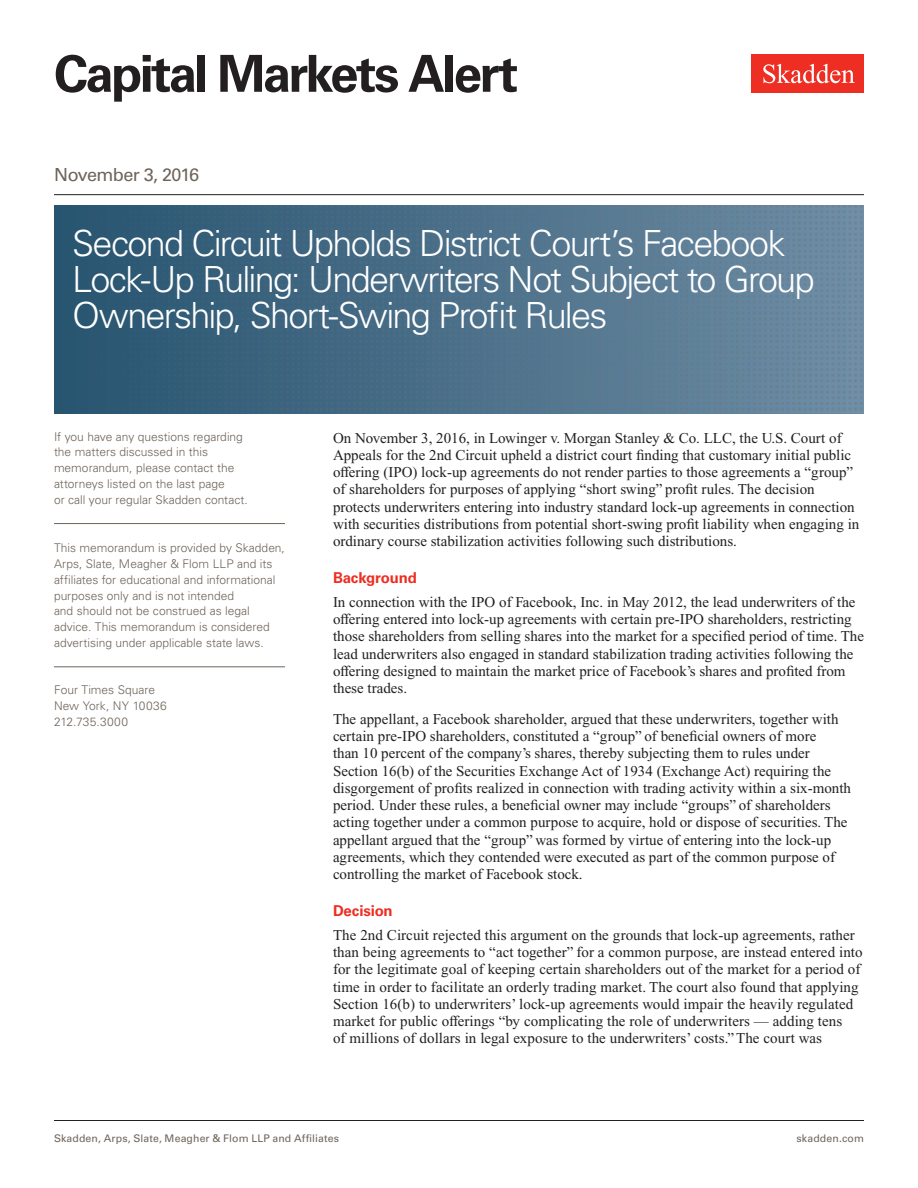
<style>
.page{position:relative;width:918px;height:1188px;background:#fff}
.page>*{position:absolute;margin:0;border:0;box-sizing:border-box;transform-origin:0 0}
.Title_Style_Capital{font:700 51px "Univers LT Std";letter-spacing:-.05em;color:#231f20}
.Title_Capital_Market{font:300 36px/36px "Univers LT Std";letter-spacing:-.045em;color:#fff}
.Date{font:18px "Univers LT Std";letter-spacing:-.035em;color:#6f645a}
.Main_Body{font:15px/17.2px "Times New Roman PS Std";color:#231f20}
.First_Level_Heading{font:700 15px "Univers LT Std";letter-spacing:-.015em;color:#ee2e22}
.Sidebar_body_rule_be{font:300 12px/15.8px "Univers LT Std";color:#6f645a}
.Firm_Address{font:300 12px/15.8px "Univers LT Std";color:#6f645a}
.t1{font:10.5px "Univers LT Std";letter-spacing:.01em;color:#6f645a}
</style>
<div class="page">
<div style="left:752px;top:54px;width:112px;height:39px;background:#ee2e22"></div>
<svg style="left:763px;top:64px;width:92px;height:19px"></svg>
<hr style="left:54px;top:1120px;width:810px;height:1px;background:#231f20">
<hr style="left:54px;top:194px;width:810px;height:1px;background:#231f20">
<hr style="left:54px;top:523px;width:231px;height:1px;background:#6f645a">
<hr style="left:54px;top:666px;width:231px;height:1px;background:#6f645a">
<img style="left:54px;top:206px;width:810px;height:208px">
<h1 class="Title_Style_Capital" style="left:54px;top:44px;width:466px">Capital Markets Alert</h1>
<p class="Date" style="left:54px;top:164px;width:147px">November 3, 2016</p>
<h1 class="Title_Capital_Market" style="left:72px;top:225px;width:744px">Second Circuit Upholds District Court’s Facebook<br>Lock-Up Ruling: Underwriters Not Subject to Group<br>Ownership, Short-Swing Profit Rules</h1>
<p class="Sidebar_body_rule_be" style="left:54px;top:429px;width:195px">If you have any questions regarding the matters discussed in this memorandum, please contact the attorneys listed on the last page<br>or call your regular Skadden contact.</p>
<p class="Sidebar_body_rule_be" style="left:54px;top:540px;width:232px">This memorandum is provided by Skadden, Arps, Slate, Meagher &amp; Flom LLP and its affiliates for educational and informational purposes only and is not intended<br>and should not be construed as legal advice. This memorandum is considered advertising under applicable state laws.</p>
<p class="Firm_Address" style="left:54px;top:682px;width:114px">Four Times Square<br>New York, NY 10036<br>212.735.3000</p>
<p class="Main_Body" style="left:333px;top:429px;width:528px">On November 3, 2016, in Lowinger v. Morgan Stanley &amp; Co. LLC, the U.S. Court of Appeals for the 2nd Circuit upheld a district court finding that customary initial public offering (IPO) lock-up agreements do not render parties to those agreements a “group” of shareholders for purposes of applying “short swing” profit rules. The decision protects underwriters entering into industry standard lock-up agreements in connection with securities distributions from potential short-swing profit liability when engaging in ordinary course stabilization activities following such distributions.</p>
<h1 class="First_Level_Heading" style="left:333px;top:569px;width:85px">Background</h1>
<p class="Main_Body" style="left:333px;top:593px;width:533px">In connection with the IPO of Facebook, Inc. in May 2012, the lead underwriters of the offering entered into lock-up agreements with certain pre-IPO shareholders, restricting those shareholders from selling shares into the market for a specified period of time. The lead underwriters also engaged in standard stabilization trading activities following the offering designed to maintain the market price of Facebook’s shares and profited from these trades.</p>
<p class="Main_Body" style="left:333px;top:710px;width:520px">The appellant, a Facebook shareholder, argued that these underwriters, together with certain pre-IPO shareholders, constituted a “group” of beneficial owners of more<br>than 10 percent of the company’s shares, thereby subjecting them to rules under Section 16(b) of the Securities Exchange Act of 1934 (Exchange Act) requiring the disgorgement of profits realized in connection with trading activity within a six-month period. Under these rules, a beneficial owner may include “groups” of shareholders acting together under a common purpose to acquire, hold or dispose of securities. The appellant argued that the “group” was formed by virtue of entering into the lock-up agreements, which they contended were executed as part of the common purpose of controlling the market of Facebook stock.</p>
<h1 class="First_Level_Heading" style="left:333px;top:902px;width:61px">Decision</h1>
<p class="Main_Body" style="left:333px;top:926px;width:531px">The 2nd Circuit rejected this argument on the grounds that lock-up agreements, rather than being agreements to “act together” for a common purpose, are instead entered into for the legitimate goal of keeping certain shareholders out of the market for a period of time in order to facilitate an orderly trading market. The court also found that applying Section 16(b) to underwriters’ lock-up agreements would impair the heavily regulated market for public offerings “by complicating the role of underwriters — adding tens<br>of millions of dollars in legal exposure to the underwriters’ costs.” The court was</p>
<p class="t1" style="left:54px;top:1132px;width:287px">Skadden, Arps, Slate, Meagher &amp; Flom LLP and Affiliates</p>
<p class="t1" style="left:797px;top:1132px;width:69px">skadden.com</p>
</div>
